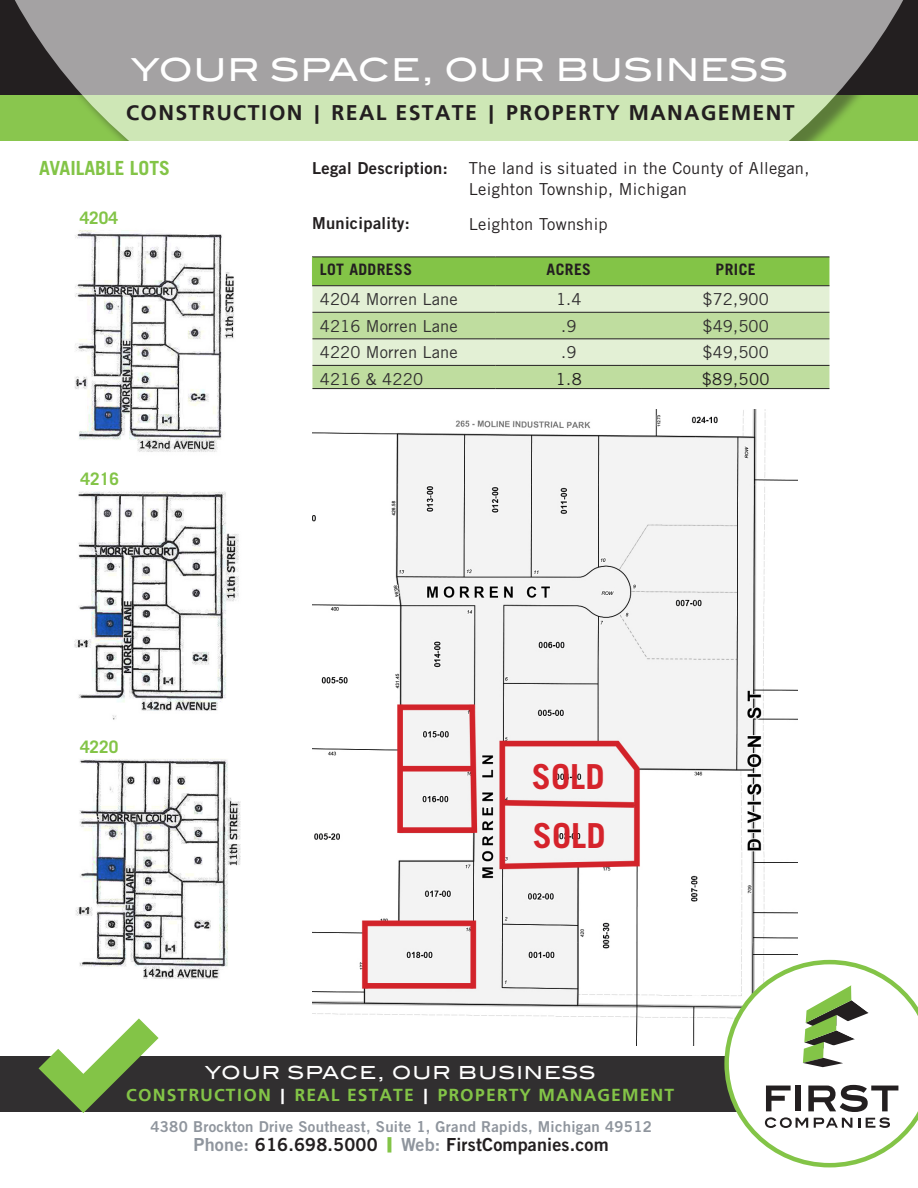
<style>
.page{position:relative;width:918px;height:1188px;background:#fff}
.page>*{position:absolute;margin:0;border:0;box-sizing:border-box;transform-origin:0 0}
.t1{font:700 34.5px "Trade Gothic LT Std";color:#d5232b}
.t2{font:31.65px "Blair ITC Std";letter-spacing:.02em;color:#fff}
.t3{font:700 22.2px "Frugal Sans";letter-spacing:.06em;color:#231f20}
.t4{font:700 19.5px "Trade Gothic LT Std";color:#83c447}
.t5{font:700 18.15px "Frugal Sans";letter-spacing:.06em;color:#83c447}
.t6{font:18px "Trade Gothic LT Std Bd 2";letter-spacing:.01em;color:#231f20}
.t7{font:18px "Blair ITC Std";letter-spacing:.06em;color:#fff}
.t8{font:700 17.25px "Trade Gothic LT Std";color:#83c447}
.t9{font:16.5px/21px "Trade Gothic LT Std";letter-spacing:.02em;color:#231f20}
.t10{font:16.5px "Trade Gothic LT Std";letter-spacing:.01em;color:#312f30}
.t11{font:16.5px "Trade Gothic LT Std Bd 2";letter-spacing:.02em;color:#231f20}
.t12{font:700 15.75px "Trade Gothic LT Std";letter-spacing:.025em;color:#231f20}
.t13{font:15px "Trade Gothic LT Std Bd 2";letter-spacing:.02em;color:#8f959d}
.s1{color:#fff}
.s2{color:#8f959d}
.s3{color:#83c447}
</style>
<div class="page">
<img style="left:312px;top:409px;width:486px;height:637px">
<svg style="left:0;top:0;width:918px;height:141px;background:#a3ac98"></svg>
<div style="left:1px;top:1056px;width:917px;height:56px;background:#312f30"></div>
<svg style="left:724px;top:960px;width:194px;height:207px"></svg>
<div style="left:387px;top:1137px;width:4px;height:16px;border:2px solid #83c447"></div>
<svg style="left:39px;top:1018px;width:120px;height:95px"></svg>
<hr style="left:312px;top:256px;width:184px;height:1px;background:#231f20">
<hr style="left:496px;top:256px;width:146px;height:1px;background:#231f20">
<hr style="left:642px;top:256px;width:187px;height:1px;background:#231f20">
<svg style="left:312px;top:257px;width:517px;height:132px;background:#bad79c"></svg>
<img style="left:74px;top:230px;width:160px;height:222px">
<img style="left:75px;top:759px;width:165px;height:220px">
<img style="left:74px;top:491px;width:165px;height:229px">
<p class="t2" style="left:131px;top:51px;width:659px">YOUR SPACE, OUR BUSINESS</p>
<p class="t3" style="left:126px;top:100px;width:670px">CONSTRUCTION | REAL ESTATE | PROPERTY MANAGEMENT</p>
<p class="t4" style="left:39px;top:156px;width:132px">AVAILABLE LOTS</p>
<p class="t11" style="left:312px;top:158px;width:137px">Legal Description:</p>
<p class="t9" style="left:469px;top:158px;width:342px">The land is situated in the County of Allegan,<br>Leighton Township, Michigan</p>
<p class="t9" style="left:469px;top:213px;width:141px">Leighton Township</p>
<p class="t8" style="left:80px;top:207px;width:40px">4204</p>
<p class="t11" style="left:312px;top:213px;width:99px">Municipality:</p>
<p class="t8" style="left:81px;top:468px;width:40px">4216</p>
<p class="t12" style="left:320px;top:260px;width:94px">LOT ADDRESS</p>
<p class="t12" style="left:547px;top:260px;width:46px">ACRES</p>
<p class="t12" style="left:716px;top:260px;width:42px">PRICE</p>
<p class="t10" style="left:320px;top:289px;width:140px">4204 Morren Lane</p>
<p class="t10" style="left:556px;top:289px;width:27px">1.4</p>
<p class="t10" style="left:702px;top:289px;width:68px">$72,900</p>
<p class="t10" style="left:320px;top:316px;width:140px">4216 Morren Lane</p>
<p class="t10" style="left:561px;top:316px;width:17px">.9</p>
<p class="t10" style="left:702px;top:316px;width:68px">$49,500</p>
<p class="t10" style="left:320px;top:342px;width:140px">4220 Morren Lane</p>
<p class="t10" style="left:561px;top:342px;width:17px">.9</p>
<p class="t10" style="left:702px;top:342px;width:68px">$49,500</p>
<p class="t10" style="left:320px;top:369px;width:105px">4216 &amp; 4220</p>
<p class="t9" style="left:556px;top:368px;width:28px">1.8</p>
<p class="t9" style="left:702px;top:368px;width:69px">$89,500</p>
<p class="t8" style="left:80px;top:736px;width:40px">4220</p>
<p class="t1" style="left:532px;top:756px;width:74px">SOLD</p>
<p class="t1" style="left:533px;top:814px;width:74px">SOLD</p>
<p class="t7" style="left:205px;top:1061px;width:393px">YOUR SPACE, OUR BUSINESS</p>
<p class="t5" style="left:126px;top:1085px;width:550px">CONSTRUCTION <span class="s1">|</span> REAL ESTATE <span class="s1">|</span> PROPERTY MANAGEMENT</p>
<p class="t13" style="left:150px;top:1117px;width:503px">4380 Brockton Drive Southeast, Suite 1, Grand Rapids, Michigan 49512</p>
<p class="t6" style="left:194px;top:1134px;width:417px"><span class="s2">Phone:</span> 616.698.5000 <span class="s3">|</span> <span class="s2">Web:</span> FirstCompanies.com</p>
</div>
